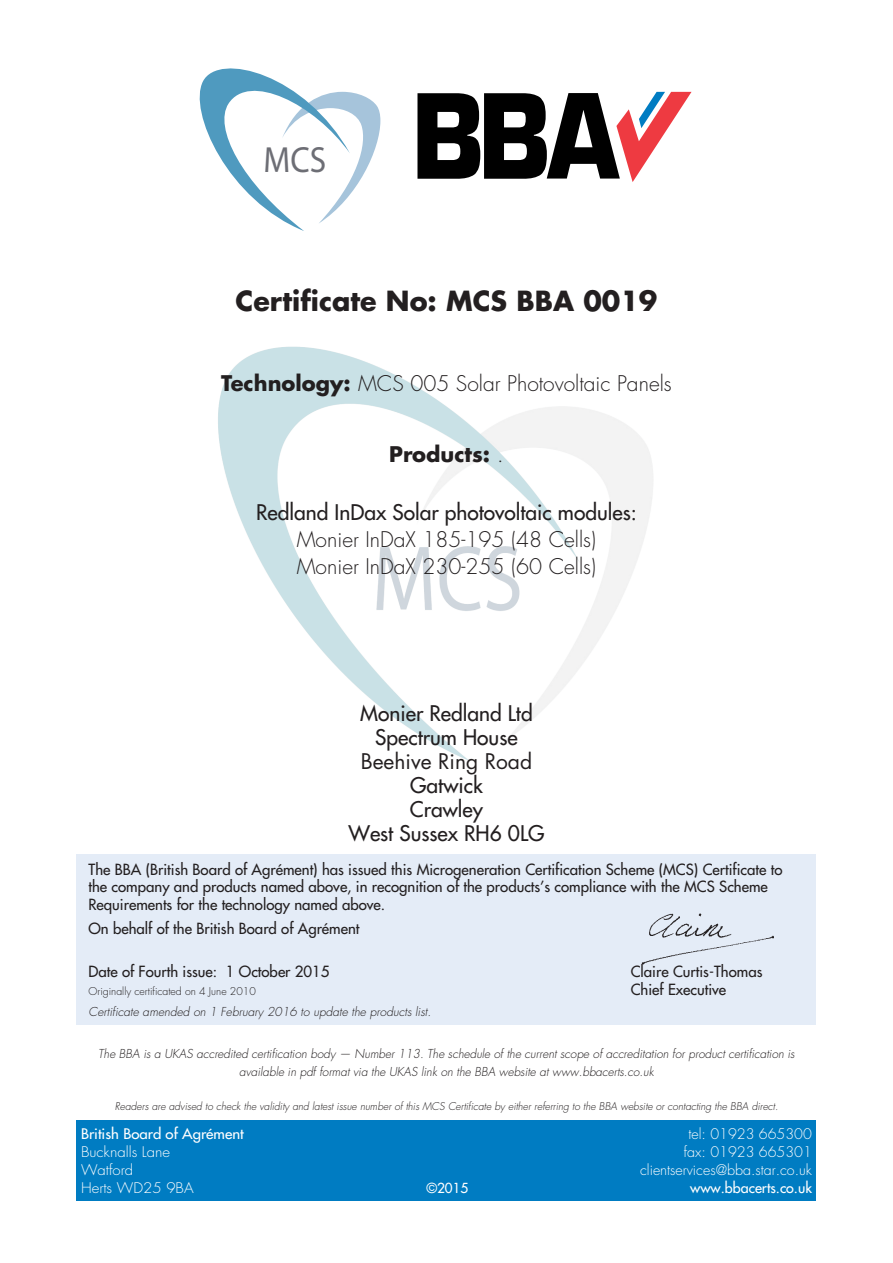
<style>
.page{position:relative;width:893px;height:1263px;background:#fff}
.page>*{position:absolute;margin:0;border:0;box-sizing:border-box;transform-origin:0 0}
.t1{font:condensed 36.45px "Frutiger";color:#6d6e75;scale:.92 1}
.t2{font:700 27px "Futura";color:#231f20}
.t3{font:21px/24px "Futura";color:#231f20;text-align:center}
.t4{font:300 21px/27px "Futura";color:#231f20}
.t5{font:21px "Futura";color:#231f20}
.t6{font:700 21px "Futura";color:#231f20}
.t7{font:15px/17.4px "Futura";color:#231f20}
.t8{font:300 14.25px "Futura";color:#fff}
.t9{font:300 14.25px "Futura";color:#fff;scale:1.05 1}
.t10{font:14.25px "Futura";color:#fff;scale:1.05 1}
.t11{font:14.25px "Futura";color:#fff}
.t12{font:13.5px "Futura";color:#fff}
.t13{font:italic 300 12px/17.2px "Futura";color:#231f20;text-align:center}
.t14{font:italic 300 10.5px "Futura";color:#231f20}
.t15{font:300 10.5px "Futura";color:#231f20}
.s1{font-weight:700}
.s2{font-weight:300}
</style>
<div class="page">
<img style="left:218px;top:346px;width:435px;height:415px">
<div style="left:76px;top:1120px;width:740px;height:80px;background:#007cc2"></div>
<svg style="left:199px;top:68px;width:181px;height:163px"></svg>
<svg style="left:417px;top:92px;width:274px;height:90px"></svg>
<div style="left:76px;top:855px;width:740px;height:170px;background:#e4ecf7"></div>
<img style="left:641px;top:914px;width:133px;height:51px">
<h1 class="t1" style="left:264px;top:137px;width:70px">MCS</h1>
<h2 class="t2" style="left:236px;top:283px;width:423px">Certificate No: MCS BBA 0019</h2>
<h3 class="t4" style="left:221px;top:371px;width:452px"><span class="s1">Technology:</span> MCS 005 Solar Photovoltaic Panels</h3>
<h3 class="t6" style="left:389px;top:440px;width:116px">Products: <span class="s2">.</span></h3>
<h3 class="t3" style="left:256px;top:501px;width:382px">Redland InDax Solar photovoltaic modules:</h3>
<h3 class="t4" style="left:297px;top:527px;width:301px">Monier InDaX 185-195 (48 Cells)<br>Monier InDaX 230-255 (60 Cells)</h3>
<h3 class="t3" style="left:360px;top:702px;width:174px">Monier Redland Ltd<br>Spectrum House</h3>
<h3 class="t5" style="left:361px;top:748px;width:173px">Beehive Ring Road</h3>
<h3 class="t3" style="left:348px;top:774px;width:198px">Gatwick<br>Crawley<br>West Sussex RH6 0LG</h3>
<p class="t7" style="left:88px;top:861px;width:695px">The BBA (British Board of Agrément) has issued this Microgeneration Certification Scheme (MCS) Certificate to the company and products named above, in recognition of the products’s compliance with the MCS Scheme<br>Requirements for the technology named above.</p>
<p class="t7" style="left:88px;top:919px;width:273px">On behalf of the British Board of Agrément</p>
<p class="t7" style="left:88px;top:963px;width:243px">Date of Fourth issue: 1 October 2015</p>
<p class="t7" style="left:631px;top:963px;width:133px">Claire Curtis-Thomas</p>
<p class="t15" style="left:88px;top:985px;width:169px">Originally certificated on 4 June 2010</p>
<p class="t7" style="left:631px;top:981px;width:97px">Chief Executive</p>
<p class="t13" style="left:88px;top:1004px;width:344px">Certificate amended on 1 February 2016 to update the products list.</p>
<p class="t13" style="left:98px;top:1046px;width:698px">The BBA is a UKAS accredited certification body — Number 113. The schedule of the current scope of accreditation for product certification is available in pdf format via the UKAS link on the BBA website at www.bbacerts.co.uk</p>
<p class="t14" style="left:115px;top:1100px;width:665px">Readers are advised to check the validity and latest issue number of this MCS Certificate by either referring to the BBA website or contacting the BBA direct.</p>
<p class="t10" style="left:81px;top:1124px;width:156px">British Board of Agrément</p>
<p class="t8" style="left:688px;top:1125px;width:125px">tel: 01923 665300</p>
<p class="t9" style="left:81px;top:1143px;width:86px">Bucknalls Lane</p>
<p class="t8" style="left:684px;top:1143px;width:130px">fax: 01923 665301</p>
<p class="t9" style="left:81px;top:1161px;width:51px">Watford</p>
<p class="t8" style="left:640px;top:1161px;width:173px">clientservices@bba.star.co.uk</p>
<p class="t9" style="left:81px;top:1179px;width:109px">Herts WD25 9BA</p>
<p class="t12" style="left:426px;top:1179px;width:44px">©2015</p>
<p class="t11" style="left:690px;top:1178px;width:123px">www.bbacerts.co.uk</p>
</div>
